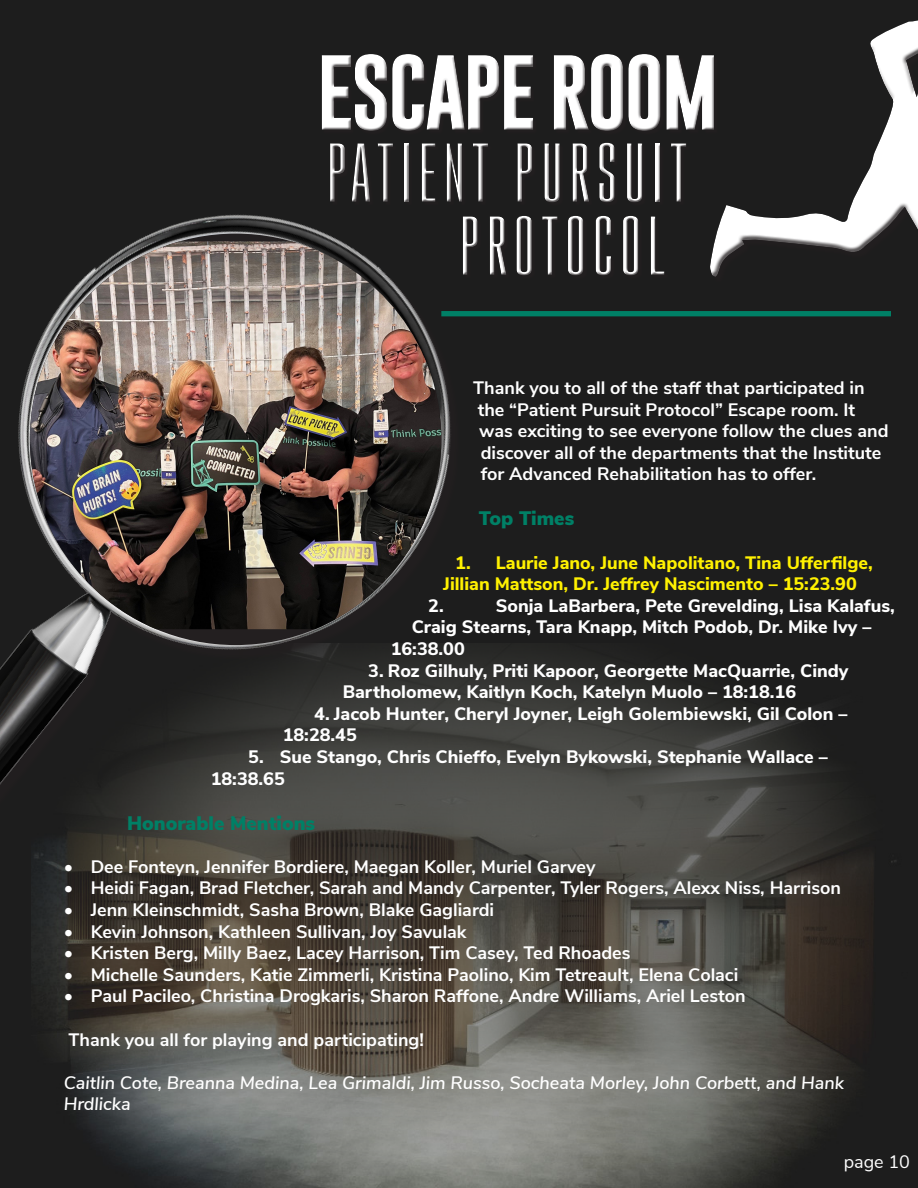
<style>
.page{position:relative;width:918px;height:1188px;background:#1d1d1d}
.page>*{position:absolute;margin:0;border:0;box-sizing:border-box;transform-origin:0 0}
.t1{font:700 76.2px "Gobold";letter-spacing:-.04em;color:#fff}
.t2{font:100 60.9px/73.1px "Gobold High";letter-spacing:.08em;color:#fff;scale:1.34 1}
.t3{font:900 19.5px "Nunito Sans";color:#008066}
.t4{font:700 18px/21.6px "Nunito Sans";color:#fff}
.t5{font:800 18px/21.6px "Nunito Sans";color:#fff}
.t6{font:italic 600 18px/21.6px "Nunito Sans";color:#fff}
.t7{font:800 18px/21.6px "Nunito Sans";color:#fff101}
.t8{font:18px "Nunito Sans";color:#fff}
</style>
<div class="page">
<img style="left:163px;top:657px;width:733px;height:531px">
<div style="left:319px;top:53px;width:398px;height:81px;background:#231f20"></div>
<div style="left:327px;top:141px;width:363px;height:138px;background:#231f20"></div>
<svg style="left:701px;top:20px;width:217px;height:297px"></svg>
<div style="left:441px;top:311px;width:450px;height:5px;background:#008066"></div>
<img style="left:0;top:101px;width:563px;height:1076px">
<img style="left:30px;top:242px;width:411px;height:387px">
<h1 class="t1" style="left:317px;top:43px;width:403px">ESCAPE ROOM</h1>
<h2 class="t2" style="left:460px;top:138px;width:172px;text-indent:-133px">PATIENT PURSUIT<br>PROTOCOL</h2>
<p class="t4" style="left:473px;top:376px;width:417px">Thank you to all of the staff that participated in the “Patient Pursuit Protocol” Escape room. It was exciting to see everyone follow the clues and discover all of the departments that the Institute for Advanced Rehabilitation has to offer.</p>
<p class="t3" style="left:479px;top:504px;width:97px">Top Times</p>
<p class="t7" style="left:443px;top:551px;width:431px;text-indent:12px">1. Laurie Jano, June Napolitano, Tina Ufferfilge,<br>Jillian Mattson, Dr. Jeffrey Nascimento – 15:23.90</p>
<p class="t5" style="left:428px;top:594px;width:17px">2.</p>
<p class="t5" style="left:496px;top:594px;width:400px">Sonja LaBarbera, Pete Grevelding, Lisa Kalafus,</p>
<p class="t5" style="left:412px;top:615px;width:461px">Craig Stearns, Tara Knapp, Mitch Podob, Dr. Mike Ivy –</p>
<p class="t5" style="left:391px;top:637px;width:76px">16:38.00</p>
<p class="t5" style="left:343px;top:659px;width:507px;text-indent:26px">3. Roz Gilhuly, Priti Kapoor, Georgette MacQuarrie, Cindy<br>Bartholomew, Kaitlyn Koch, Katelyn Muolo – 18:18.16</p>
<p class="t5" style="left:283px;top:702px;width:566px;text-indent:32px">4. Jacob Hunter, Cheryl Joyner, Leigh Golembiewski, Gil Colon –<br>18:28.45</p>
<p class="t5" style="left:211px;top:745px;width:618px;text-indent:38px">5. Sue Stango, Chris Chieffo, Evelyn Bykowski, Stephanie Wallace –<br>18:38.65</p>
<p class="t3" style="left:127px;top:808px;width:190px">Honorable Mentions</p>
<p class="t4" style="left:64px;top:855px;width:533px">• Dee Fonteyn, Jennifer Bordiere, Maegan Koller, Muriel Garvey</p>
<p class="t4" style="left:64px;top:876px;width:779px">• Heidi Fagan, Brad Fletcher, Sarah and Mandy Carpenter, Tyler Rogers, Alexx Niss, Harrison</p>
<p class="t4" style="left:64px;top:898px;width:432px">• Jenn Kleinschmidt, Sasha Brown, Blake Gagliardi</p>
<p class="t4" style="left:64px;top:920px;width:404px">• Kevin Johnson, Kathleen Sullivan, Joy Savulak</p>
<p class="t4" style="left:64px;top:941px;width:568px">• Kristen Berg, Milly Baez, Lacey Harrison, Tim Casey, Ted Rhoades</p>
<p class="t4" style="left:64px;top:963px;width:676px">• Michelle Saunders, Katie Zimmerli, Kristina Paolino, Kim Tetreault, Elena Colaci</p>
<p class="t4" style="left:64px;top:984px;width:683px">• Paul Pacileo, Christina Drogkaris, Sharon Raffone, Andre Williams, Ariel Leston</p>
<p class="t4" style="left:69px;top:1028px;width:357px">Thank you all for playing and participating!</p>
<p class="t6" style="left:64px;top:1071px;width:782px">Caitlin Cote, Breanna Medina, Lea Grimaldi, Jim Russo, Socheata Morley, John Corbett, and Hank<br>Hrdlicka</p>
<p class="t8" style="left:844px;top:1149px;width:68px">page 10</p>
</div>
